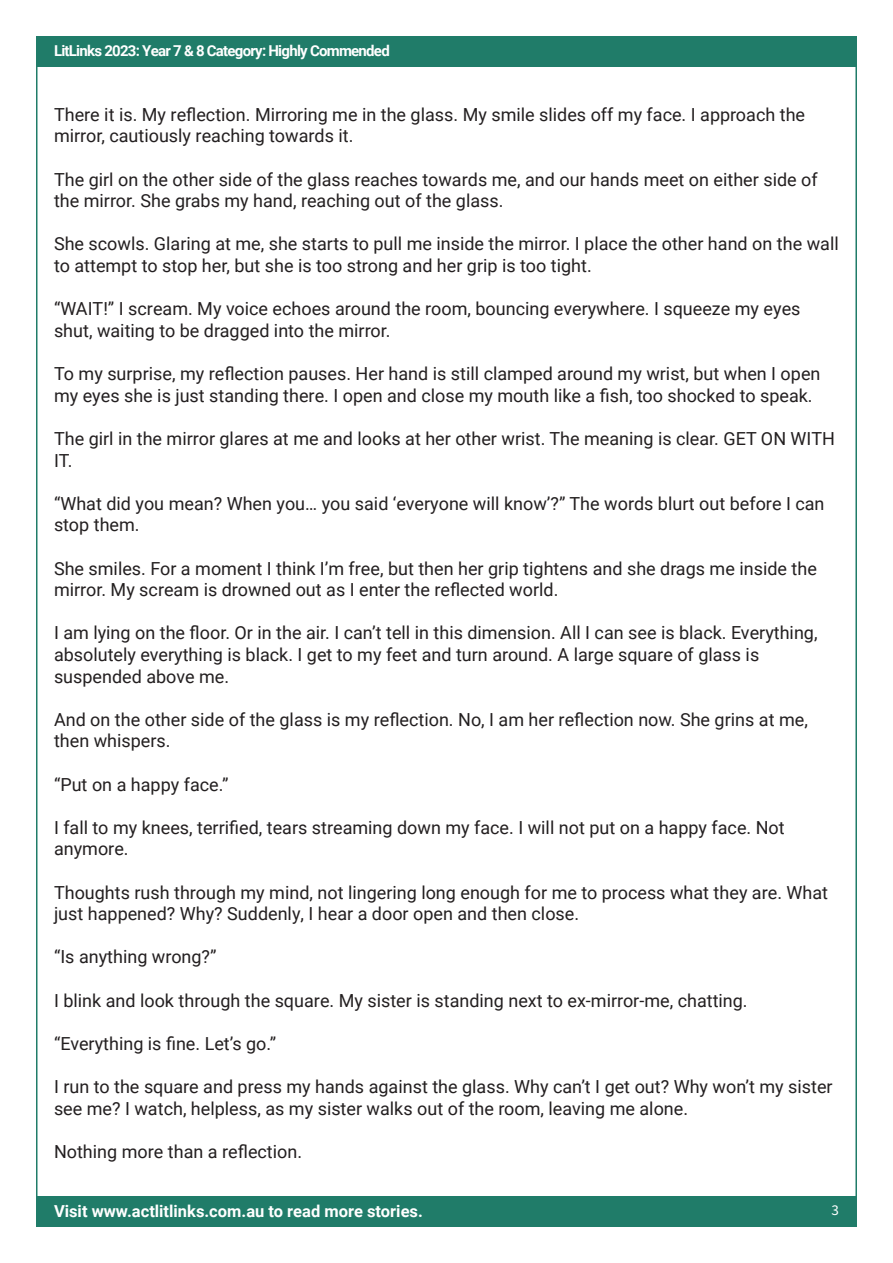
<style>
.page{position:relative;width:893px;height:1263px;background:#fff}
.page>*{position:absolute;margin:0;border:0;box-sizing:border-box;transform-origin:0 0}
.t1{font:18px/21.6px "Roboto";color:#231f20}
.t2{font:700 16.5px "Roboto";color:#fff}
.t3{font:700 15px "Roboto";letter-spacing:-.05em;color:#fff}
.t4{font:15px "Source Sans Pro";color:#fff}
</style>
<div class="page">
<div style="left:36px;top:36px;width:821px;height:30px;background:#207c69"></div>
<div style="left:36px;top:1197px;width:821px;height:30px;background:#207c69"></div>
<p class="t3" style="left:54px;top:40px;width:337px">LitLinks 2023: Year 7 &amp; 8 Category: Highly Commended</p>
<p class="t1" style="left:54px;top:103px;width:753px">There it is. My reflection. Mirroring me in the glass. My smile slides off my face. I approach the mirror, cautiously reaching towards it.</p>
<p class="t1" style="left:54px;top:168px;width:765px">The girl on the other side of the glass reaches towards me, and our hands meet on either side of the mirror. She grabs my hand, reaching out of the glass.</p>
<p class="t1" style="left:54px;top:233px;width:786px">She scowls. Glaring at me, she starts to pull me inside the mirror. I place the other hand on the wall to attempt to stop her, but she is too strong and her grip is too tight.</p>
<p class="t1" style="left:54px;top:297px;width:748px">“WAIT!” I scream. My voice echoes around the room, bouncing everywhere. I squeeze my eyes shut, waiting to be dragged into the mirror.</p>
<p class="t1" style="left:54px;top:362px;width:768px">To my surprise, my reflection pauses. Her hand is still clamped around my wrist, but when I open my eyes she is just standing there. I open and close my mouth like a fish, too shocked to speak.</p>
<p class="t1" style="left:54px;top:427px;width:783px">The girl in the mirror glares at me and looks at her other wrist. The meaning is clear. GET ON WITH<br>IT.</p>
<p class="t1" style="left:54px;top:492px;width:772px">“What did you mean? When you… you said ‘everyone will know’?” The words blurt out before I can stop them.</p>
<p class="t1" style="left:54px;top:557px;width:764px">She smiles. For a moment I think I’m free, but then her grip tightens and she drags me inside the mirror. My scream is drowned out as I enter the reflected world.</p>
<p class="t1" style="left:54px;top:621px;width:765px">I am lying on the floor. Or in the air. I can’t tell in this dimension. All I can see is black. Everything, absolutely everything is black. I get to my feet and turn around. A large square of glass is suspended above me.</p>
<p class="t1" style="left:54px;top:708px;width:755px">And on the other side of the glass is my reflection. No, I am her reflection now. She grins at me, then whispers.</p>
<p class="t1" style="left:54px;top:773px;width:176px">“Put on a happy face.”</p>
<p class="t1" style="left:54px;top:816px;width:732px">I fall to my knees, terrified, tears streaming down my face. I will not put on a happy face. Not anymore.</p>
<p class="t1" style="left:54px;top:881px;width:776px">Thoughts rush through my mind, not lingering long enough for me to process what they are. What just happened? Why? Suddenly, I hear a door open and then close.</p>
<p class="t1" style="left:54px;top:945px;width:164px">“Is anything wrong?”</p>
<p class="t1" style="left:54px;top:989px;width:695px">I blink and look through the square. My sister is standing next to ex-mirror-me, chatting.</p>
<p class="t1" style="left:54px;top:1032px;width:224px">“Everything is fine. Let’s go.”</p>
<p class="t1" style="left:54px;top:1075px;width:780px">I run to the square and press my hands against the glass. Why can’t I get out? Why won’t my sister see me? I watch, helpless, as my sister walks out of the room, leaving me alone.</p>
<p class="t1" style="left:54px;top:1140px;width:250px">Nothing more than a reflection.</p>
<p class="t2" style="left:54px;top:1199px;width:370px">Visit www.actlitlinks.com.au to read more stories.</p>
<p class="t4" style="left:831px;top:1200px;width:9px">3</p>
</div>
